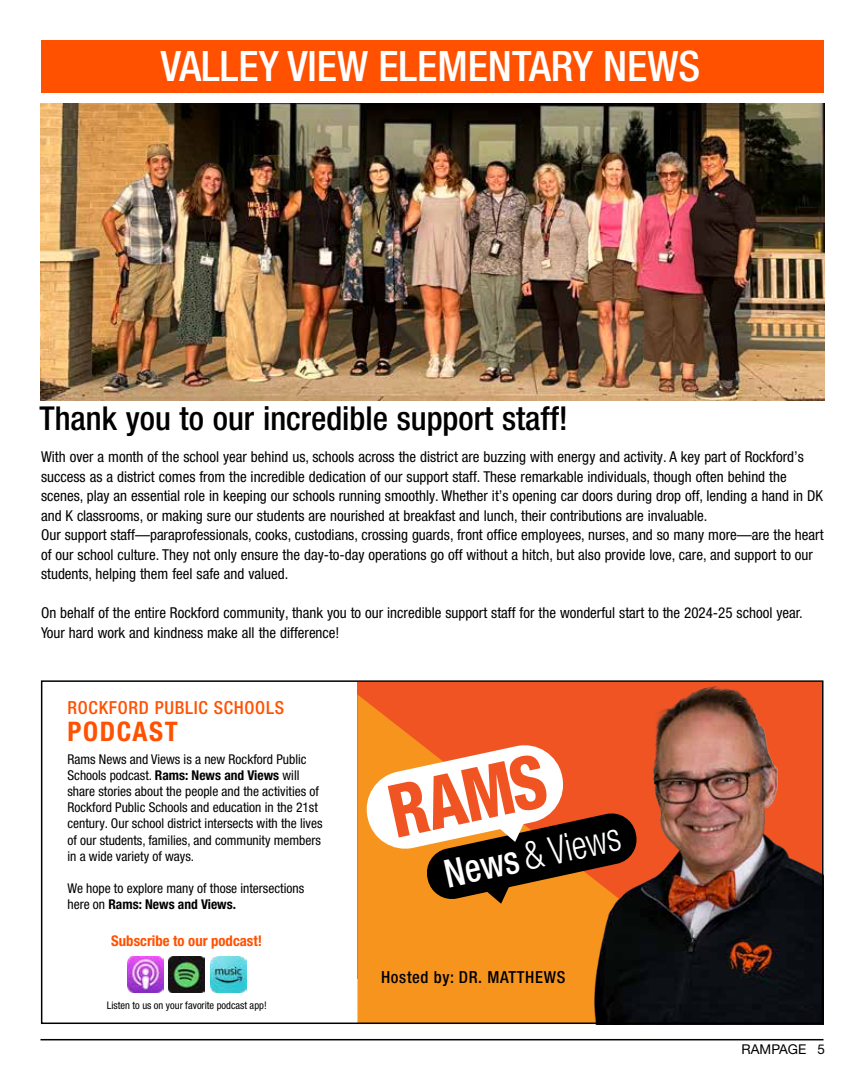
<style>
.page{position:relative;width:864px;height:1080px;background:#fff}
.page>*{position:absolute;margin:0;border:0;box-sizing:border-box;transform-origin:0 0}
.t1{font:500 condensed 42px "Helvetica Neue LT Pro";color:#fff}
.t2{font:300 condensed 39px "Helvetica Neue LT Pro";color:#fff;scale:.9 1}
.t3{font:500 condensed 33px "Helvetica Neue LT Pro";color:#000}
.t4{font:700 condensed 27px "Helvetica Neue LT Pro";letter-spacing:.06em;color:#ff5100}
.t5{font:500 condensed 18px "Helvetica Neue LT Pro";letter-spacing:.04em;color:#ff5100}
.t6{font:500 condensed 16.65px "Helvetica Neue LT Pro";letter-spacing:.04em;color:#000}
.t7{font:condensed 15px/19.5px "Helvetica Neue LT Pro";color:#000}
.t8{font:700 condensed 14.7px "Helvetica Neue LT Pro";color:#ff5100}
.t9{font:condensed 13.5px/16.2px "Helvetica Neue LT Pro";color:#000}
.t10{font:13.5px "Helvetica Neue LT Pro";color:#000}
.t11{font:condensed 10.5px "Helvetica Neue LT Pro";color:#000}
.s1{font-weight:700}
.s2{font-weight:500}
</style>
<div class="page">
<svg style="left:357px;top:695px;width:214px;height:326px;background:#f5841f"></svg>
<img style="left:571px;top:683px;width:250px;height:338px">
<svg style="left:363px;top:742px;width:276px;height:162px"></svg>
<hr style="left:40px;top:1039px;width:784px;height:1px;background:#000">
<div style="left:41px;top:40px;width:783px;height:53px;background:#ff5100"></div>
<img style="left:41px;top:104px;width:784px;height:297px">
<div style="left:41px;top:680px;width:783px;height:344px;border:2px solid #000"></div>
<img style="left:210px;top:956px;width:36px;height:36px">
<img style="left:127px;top:956px;width:36px;height:36px">
<img style="left:169px;top:956px;width:36px;height:36px">
<h1 class="t1" style="left:161px;top:40px;width:541px">VALLEY VIEW ELEMENTARY NEWS</h1>
<h3 class="t3" style="left:39px;top:398px;width:530px">Thank you to our incredible support staff!</h3>
<p class="t7" style="left:41px;top:447px;width:784px">With over a month of the school year behind us, schools across the district are buzzing with energy and activity. A key part of Rockford’s success as a district comes from the incredible dedication of our support staff. These remarkable individuals, though often behind the scenes, play an essential role in keeping our schools running smoothly. Whether it’s opening car doors during drop off, lending a hand in DK and K classrooms, or making sure our students are nourished at breakfast and lunch, their contributions are invaluable.<br>Our support staff—paraprofessionals, cooks, custodians, crossing guards, front office employees, nurses, and so many more—are the heart of our school culture. They not only ensure the day-to-day operations go off without a hitch, but also provide love, care, and support to our students, helping them feel safe and valued.</p>
<p class="t7" style="left:41px;top:603px;width:763px">On behalf of the entire Rockford community, thank you to our incredible support staff for the wonderful start to the 2024-25 school year.<br>Your hard work and kindness make all the difference!</p>
<p class="t5" style="left:68px;top:697px;width:218px">ROCKFORD PUBLIC SCHOOLS</p>
<h3 class="t4" style="left:68px;top:715px;width:112px">PODCAST</h3>
<p class="t9" style="left:68px;top:751px;width:257px">Rams News and Views is a new Rockford Public Schools podcast. <span class="s1">Rams: News and Views</span> will share stories about the people and the activities of Rockford Public Schools and education in the 21st century. Our school district intersects with the lives of our students, families, and community members in a wide variety of ways.</p>
<p class="t9" style="left:68px;top:880px;width:238px">We hope to explore many of those intersections here on <span class="s1">Rams: News and Views.</span></p>
<p class="t8" style="left:111px;top:932px;width:153px">Subscribe to our podcast!</p>
<p class="t11" style="left:107px;top:999px;width:161px">Listen to us on your favorite podcast app!</p>
<h2 class="t2" style="left:440px;top:851px;width:201px;rotate:-12deg"><span class="s2">News</span> &amp; Views</h2>
<p class="t6" style="left:381px;top:967px;width:186px">Hosted by: DR. MATTHEWS</p>
<p class="t10" style="left:742px;top:1041px;width:85px">RAMPAGE 5</p>
</div>
